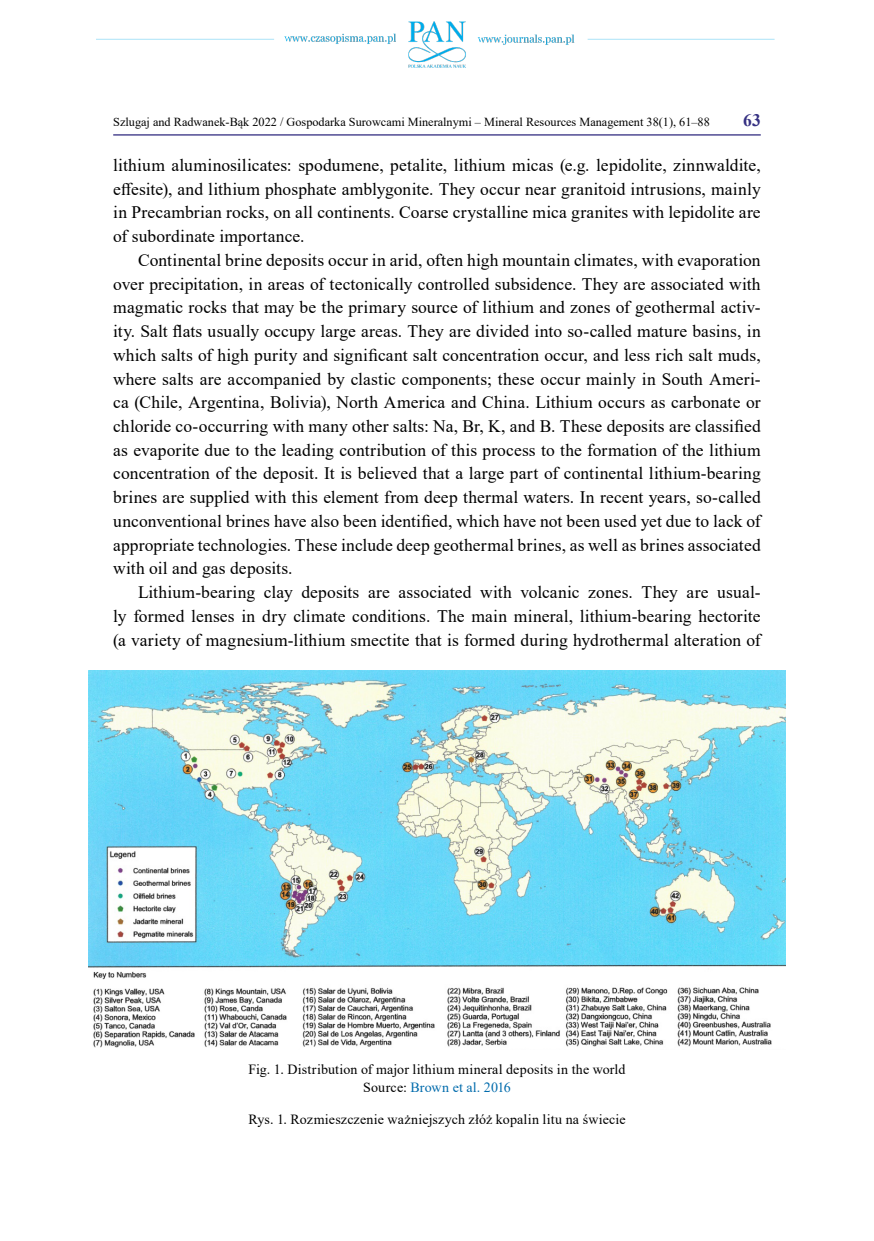
<style>
.page{position:relative;width:874px;height:1241px;background:#fff}
.page>*{position:absolute;margin:0;border:0;box-sizing:border-box;transform-origin:0 0}
.t1{font:17.5px/23.6px "Times New Roman";letter-spacing:.01em;color:#000;text-align:justify}
.t2{font:700 17.5px "Times New Roman";color:#363183}
.t3{font:14px/17.5px "Times New Roman";letter-spacing:.01em;color:#000;text-align:center}
.t4{font:12.25px "Times New Roman";color:#000}
.s1{color:#006bac}
</style>
<div class="page">
<img style="left:96px;top:21px;width:679px;height:47px">
<hr style="left:113px;top:134px;width:647px;height:1px;background:#363183">
<img style="left:89px;top:670px;width:695px;height:378px">
<p class="t4" style="left:113px;top:113px;width:598px">Szlugaj and Radwanek-Bąk 2022 / Gospodarka Surowcami Mineralnymi – Mineral Resources Management 38(1), 61–88</p>
<p class="t2" style="left:742px;top:107px;width:19px">63</p>
<p class="t1" style="left:113px;top:153px;width:648px">lithium aluminosilicates: spodumene, petalite, lithium micas (e.g. lepidolite, zinnwaldite, effesite), and lithium phosphate amblygonite. They occur near granitoid intrusions, mainly in Precambrian rocks, on all continents. Coarse crystalline mica granites with lepidolite are of subordinate importance.</p>
<p class="t1" style="left:113px;top:247px;width:648px;text-indent:25px">Continental brine deposits occur in arid, often high mountain climates, with evaporation over precipitation, in areas of tectonically controlled subsidence. They are associated with magmatic rocks that may be the primary source of lithium and zones of geothermal activ&shy;ity. Salt flats usually occupy large areas. They are divided into so-called mature basins, in which salts of high purity and significant salt concentration occur, and less rich salt muds, where salts are accompanied by clastic components; these occur mainly in South Ameri&shy;ca (Chile, Argentina, Bolivia), North America and China. Lithium occurs as carbonate or chloride co-occurring with many other salts: Na, Br, K, and B. These deposits are classified as evaporite due to the leading contribution of this process to the formation of the lithium concentration of the deposit. It is believed that a large part of continental lithium-bearing brines are supplied with this element from deep thermal waters. In recent years, so-called unconventional brines have also been identified, which have not been used yet due to lack of appropriate technologies. These include deep geothermal brines, as well as brines associated with oil and gas deposits.</p>
<p class="t1" style="left:113px;top:579px;width:648px;text-indent:25px">Lithium-bearing clay deposits are associated with volcanic zones. They are usual&shy;ly formed lenses in dry climate conditions. The main mineral, lithium-bearing hectorite (a variety of magnesium-lithium smectite that is formed during hydrothermal alteration of</p>
<p class="t3" style="left:248px;top:1059px;width:378px">Fig. 1. Distribution of major lithium mineral deposits in the world<br>Source: <span class="s1">Brown et al. 2016</span></p>
<p class="t3" style="left:248px;top:1109px;width:378px">Rys. 1. Rozmieszczenie ważniejszych złóż kopalin litu na świecie</p>
</div>
